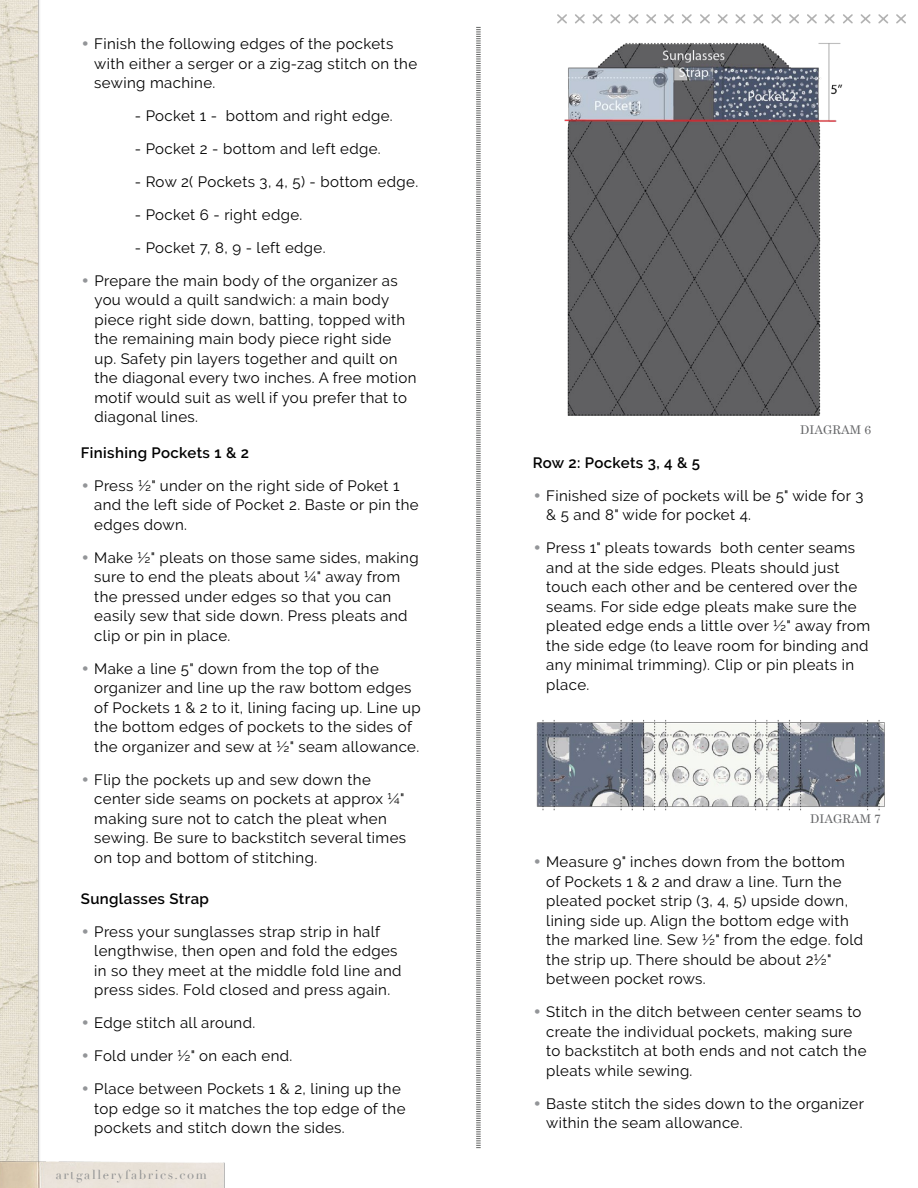
<style>
.page{position:relative;width:918px;height:1188px;background:#fff}
.page>*{position:absolute;margin:0;border:0;box-sizing:border-box;transform-origin:0 0}
.t1{font:15px/19.5px "Raleway";letter-spacing:.025em;color:#000}
.t2{font:600 15px "Raleway";letter-spacing:.025em;color:#000}
.t3{font:12.75px "Didot";letter-spacing:.125em;color:#939494}
.t4{font:12px "Century Schoolbook";color:#636466}
.s1{font-family:"Century Gothic";color:#939598}
</style>
<div class="page">
<img style="left:0;top:0;width:40px;height:1154px">
<svg style="left:476px;top:27px;width:5px;height:1121px"></svg>
<img style="left:0;top:1154px;width:225px;height:34px">
<svg style="left:557px;top:14px;width:349px;height:10px"></svg>
<img style="left:564px;top:43px;width:279px;height:373px">
<img style="left:536px;top:720px;width:349px;height:91px">
<p class="t1" style="left:94px;top:34px;width:324px;text-indent:-14px"><span class="s1">•</span> Finish the following edges of the pockets with either a serger or a zig-zag stitch on the sewing machine.</p>
<p class="t1" style="left:135px;top:106px;width:259px">- Pocket 1 - bottom and right edge.</p>
<p class="t1" style="left:135px;top:139px;width:248px">- Pocket 2 - bottom and left edge.</p>
<p class="t1" style="left:135px;top:172px;width:285px">- Row 2( Pockets 3, 4, 5) - bottom edge.</p>
<p class="t1" style="left:135px;top:205px;width:169px">- Pocket 6 - right edge.</p>
<p class="t1" style="left:135px;top:238px;width:192px">- Pocket 7, 8, 9 - left edge.</p>
<p class="t1" style="left:94px;top:271px;width:324px;text-indent:-14px"><span class="s1">•</span> Prepare the main body of the organizer as you would a quilt sandwich: a main body piece right side down, batting, topped with the remaining main body piece right side up. Safety pin layers together and quilt on the diagonal every two inches. A free motion motif would suit as well if you prefer that to diagonal lines.</p>
<p class="t2" style="left:81px;top:444px;width:170px">Finishing Pockets 1 &amp; 2</p>
<p class="t1" style="left:94px;top:476px;width:326px;text-indent:-14px"><span class="s1">•</span> Press ½" under on the right side of Poket 1 and the left side of Pocket 2. Baste or pin the edges down.</p>
<p class="t1" style="left:94px;top:548px;width:326px;text-indent:-14px"><span class="s1">•</span> Make ½" pleats on those same sides, making sure to end the pleats about ¼" away from the pressed under edges so that you can easily sew that side down. Press pleats and clip or pin in place.</p>
<p class="t1" style="left:94px;top:659px;width:328px;text-indent:-14px"><span class="s1">•</span> Make a line 5" down from the top of the organizer and line up the raw bottom edges of Pockets 1 &amp; 2 to it, lining facing up. Line up the bottom edges of pockets to the sides of the organizer and sew at ½" seam allowance.</p>
<p class="t1" style="left:94px;top:770px;width:313px;text-indent:-14px"><span class="s1">•</span> Flip the pockets up and sew down the center side seams on pockets at approx ¼" making sure not to catch the pleat when sewing. Be sure to backstitch several times on top and bottom of stitching.</p>
<p class="t2" style="left:81px;top:890px;width:130px">Sunglasses Strap</p>
<p class="t1" style="left:94px;top:922px;width:309px;text-indent:-14px"><span class="s1">•</span> Press your sunglasses strap strip in half lengthwise, then open and fold the edges in so they meet at the middle fold line and press sides. Fold closed and press again.</p>
<p class="t1" style="left:81px;top:1013px;width:176px"><span class="s1">•</span> Edge stitch all around.</p>
<p class="t1" style="left:81px;top:1046px;width:213px"><span class="s1">•</span> Fold under ½" on each end.</p>
<p class="t1" style="left:94px;top:1079px;width:313px;text-indent:-14px"><span class="s1">•</span> Place between Pockets 1 &amp; 2, lining up the top edge so it matches the top edge of the pockets and stitch down the sides.</p>
<p class="t3" style="left:56px;top:1167px;width:153px">artgalleryfabrics.com</p>
<p class="t4" style="left:800px;top:420px;width:72px">DIAGRAM 6</p>
<p class="t2" style="left:533px;top:454px;width:169px">Row 2: Pockets 3, 4 &amp; 5</p>
<p class="t1" style="left:546px;top:486px;width:319px;text-indent:-14px"><span class="s1">•</span> Finished size of pockets will be 5" wide for 3 &amp; 5 and 8" wide for pocket 4.</p>
<p class="t1" style="left:546px;top:538px;width:325px;text-indent:-14px"><span class="s1">•</span> Press 1" pleats towards both center seams and at the side edges. Pleats should just touch each other and be centered over the seams. For side edge pleats make sure the pleated edge ends a little over ½" away from the side edge (to leave room for binding and any minimal trimming). Clip or pin pleats in place.</p>
<p class="t4" style="left:810px;top:809px;width:72px">DIAGRAM 7</p>
<p class="t1" style="left:546px;top:852px;width:318px;text-indent:-14px"><span class="s1">•</span> Measure 9" inches down from the bottom<br>of Pockets 1 &amp; 2 and draw a line. Turn the pleated pocket strip (3, 4, 5) upside down, lining side up. Align the bottom edge with the marked line. Sew ½" from the edge. fold the strip up. There should be about 2½" between pocket rows.</p>
<p class="t1" style="left:546px;top:1002px;width:322px;text-indent:-14px"><span class="s1">•</span> Stitch in the ditch between center seams to create the individual pockets, making sure to backstitch at both ends and not catch the pleats while sewing.</p>
<p class="t1" style="left:546px;top:1094px;width:319px;text-indent:-14px"><span class="s1">•</span> Baste stitch the sides down to the organizer within the seam allowance.</p>
</div>
